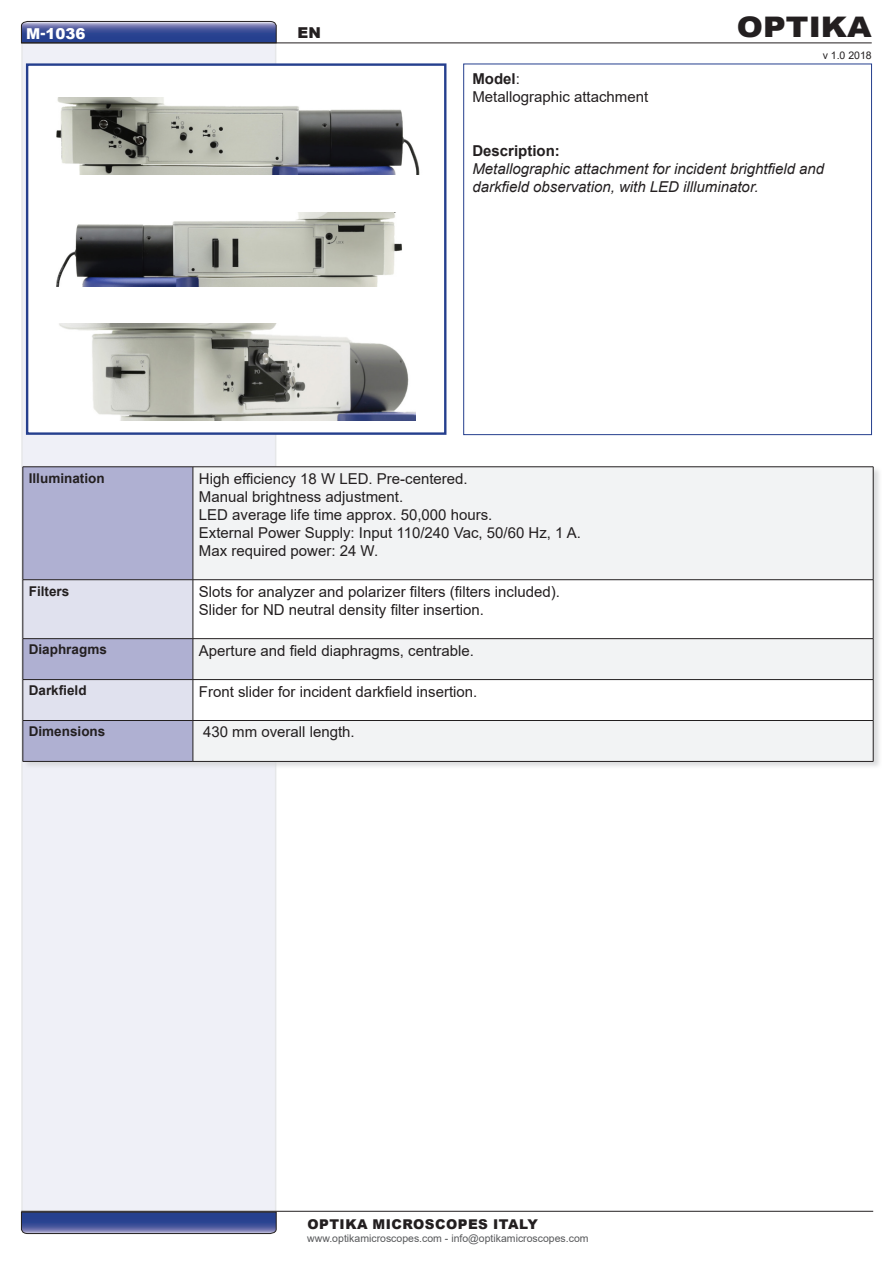
<style>
.page{position:relative;width:893px;height:1263px;background:#fff}
.page>*{position:absolute;margin:0;border:0;box-sizing:border-box;transform-origin:0 0}
.t1{font:900 28.35px "Arial";color:#231f20;scale:1.11 1}
.t2{font:15px "Arial";color:#231f20}
.t3{font:italic 15px/18px "Arial";color:#231f20}
.t4{font:700 15px "Arial";color:#231f20}
.t5{font:900 15px "Arial";color:#fff}
.t6{font:900 15px "Arial";color:#231f20}
.t7{font:700 13.5px "Arial";color:#231f20}
.t8{font:900 13.5px "Arial";letter-spacing:.035em;color:#231f20}
.t9{font:10.5px "Arial";color:#57585a}
.t10{font:10.5px "Arial";color:#231f20}
.s1{font-weight:400}
</style>
<div class="page">
<div style="left:21px;top:42px;width:255px;height:1171px;background:#eff0f7;border:2px solid #e6e7e9"></div>
<svg style="left:21px;top:21px;width:256px;height:22px;background:#4b5996"></svg>
<hr style="left:21px;top:43px;width:851px;height:1px;background:#231f20">
<div style="left:22px;top:466px;width:860px;height:304px;background:#d1d2d4;opacity:.75"></div>
<div style="left:24px;top:467px;width:169px;height:294px;background:#afb0d2"></div>
<div style="left:194px;top:467px;width:679px;height:294px;background:#f2f3f4"></div>
<svg style="left:24px;top:580px;width:169px;height:140px"></svg>
<svg style="left:194px;top:580px;width:679px;height:140px"></svg>
<hr style="left:23px;top:466px;width:170px;height:1px;background:#231f20">
<hr style="left:23px;top:467px;width:1px;height:113px;background:#231f20">
<hr style="left:193px;top:466px;width:680px;height:1px;background:#231f20">
<hr style="left:193px;top:467px;width:1px;height:113px;background:#231f20">
<hr style="left:873px;top:467px;width:1px;height:113px;background:#231f20">
<hr style="left:23px;top:579px;width:170px;height:1px;background:#231f20">
<hr style="left:23px;top:580px;width:1px;height:58px;background:#231f20">
<hr style="left:193px;top:579px;width:680px;height:1px;background:#231f20">
<hr style="left:193px;top:580px;width:1px;height:58px;background:#231f20">
<hr style="left:873px;top:580px;width:1px;height:58px;background:#231f20">
<hr style="left:23px;top:638px;width:170px;height:1px;background:#231f20">
<hr style="left:23px;top:639px;width:1px;height:40px;background:#231f20">
<hr style="left:193px;top:638px;width:680px;height:1px;background:#231f20">
<hr style="left:193px;top:639px;width:1px;height:40px;background:#231f20">
<hr style="left:873px;top:639px;width:1px;height:40px;background:#231f20">
<hr style="left:23px;top:679px;width:170px;height:1px;background:#231f20">
<hr style="left:23px;top:680px;width:1px;height:40px;background:#231f20">
<hr style="left:193px;top:679px;width:680px;height:1px;background:#231f20">
<hr style="left:193px;top:680px;width:1px;height:40px;background:#231f20">
<hr style="left:873px;top:680px;width:1px;height:40px;background:#231f20">
<hr style="left:23px;top:720px;width:170px;height:1px;background:#231f20">
<hr style="left:23px;top:720px;width:1px;height:41px;background:#231f20">
<hr style="left:193px;top:720px;width:680px;height:1px;background:#231f20">
<hr style="left:193px;top:720px;width:1px;height:41px;background:#231f20">
<hr style="left:873px;top:720px;width:1px;height:41px;background:#231f20">
<hr style="left:23px;top:761px;width:170px;height:1px;background:#231f20">
<hr style="left:193px;top:761px;width:680px;height:1px;background:#231f20">
<div style="left:463px;top:64px;width:409px;height:371px;border:1px solid #253f8e"></div>
<hr style="left:21px;top:1211px;width:852px;height:1px;background:#231f20">
<div style="left:26px;top:63px;width:420px;height:372px;background:#fff;border:2px solid #253f8e"></div>
<svg style="left:21px;top:1212px;width:256px;height:22px;background:#435393"></svg>
<img style="left:56px;top:98px;width:364px;height:77px">
<img style="left:56px;top:212px;width:346px;height:74px">
<img style="left:59px;top:323px;width:356px;height:98px">
<p class="t5" style="left:26px;top:23px;width:61px">M-1036</p>
<p class="t6" style="left:298px;top:21px;width:25px">EN</p>
<p class="t1" style="left:737px;top:7px;width:123px">OPTIKA</p>
<p class="t4" style="left:472px;top:68px;width:49px">Model<span class="s1">:</span></p>
<p class="t2" style="left:472px;top:86px;width:177px">Metallographic attachment</p>
<p class="t10" style="left:823px;top:48px;width:51px">v 1.0 2018</p>
<p class="t4" style="left:472px;top:140px;width:89px">Description:</p>
<p class="t3" style="left:472px;top:160px;width:353px">Metallographic attachment for incident brightfield and darkfield observation, with LED illluminator.</p>
<p class="t7" style="left:29px;top:468px;width:77px">Illumination</p>
<p class="t2" style="left:199px;top:468px;width:270px">High efficiency 18 W LED. Pre-centered.</p>
<p class="t2" style="left:199px;top:486px;width:206px">Manual brightness adjustment.</p>
<p class="t2" style="left:199px;top:504px;width:295px">LED average life time approx. 50,000 hours.</p>
<p class="t2" style="left:199px;top:522px;width:384px">External Power Supply: Input 110/240 Vac, 50/60 Hz, 1 A.</p>
<p class="t2" style="left:199px;top:540px;width:181px">Max required power: 24 W.</p>
<p class="t7" style="left:29px;top:581px;width:42px">Filters</p>
<p class="t2" style="left:199px;top:581px;width:362px">Slots for analyzer and polarizer filters (filters included).</p>
<p class="t2" style="left:199px;top:599px;width:287px">Slider for ND neutral density filter insertion.</p>
<p class="t7" style="left:29px;top:640px;width:80px">Diaphragms</p>
<p class="t2" style="left:199px;top:640px;width:277px">Aperture and field diaphragms, centrable.</p>
<p class="t7" style="left:29px;top:681px;width:59px">Darkfield</p>
<p class="t2" style="left:199px;top:681px;width:280px">Front slider for incident darkfield insertion.</p>
<p class="t7" style="left:29px;top:722px;width:78px">Dimensions</p>
<p class="t2" style="left:203px;top:722px;width:153px">430 mm overall length.</p>
<p class="t8" style="left:307px;top:1214px;width:232px">OPTIKA MICROSCOPES ITALY</p>
<p class="t9" style="left:307px;top:1231px;width:283px">www.optikamicroscopes.com - info@optikamicroscopes.com</p>
</div>
